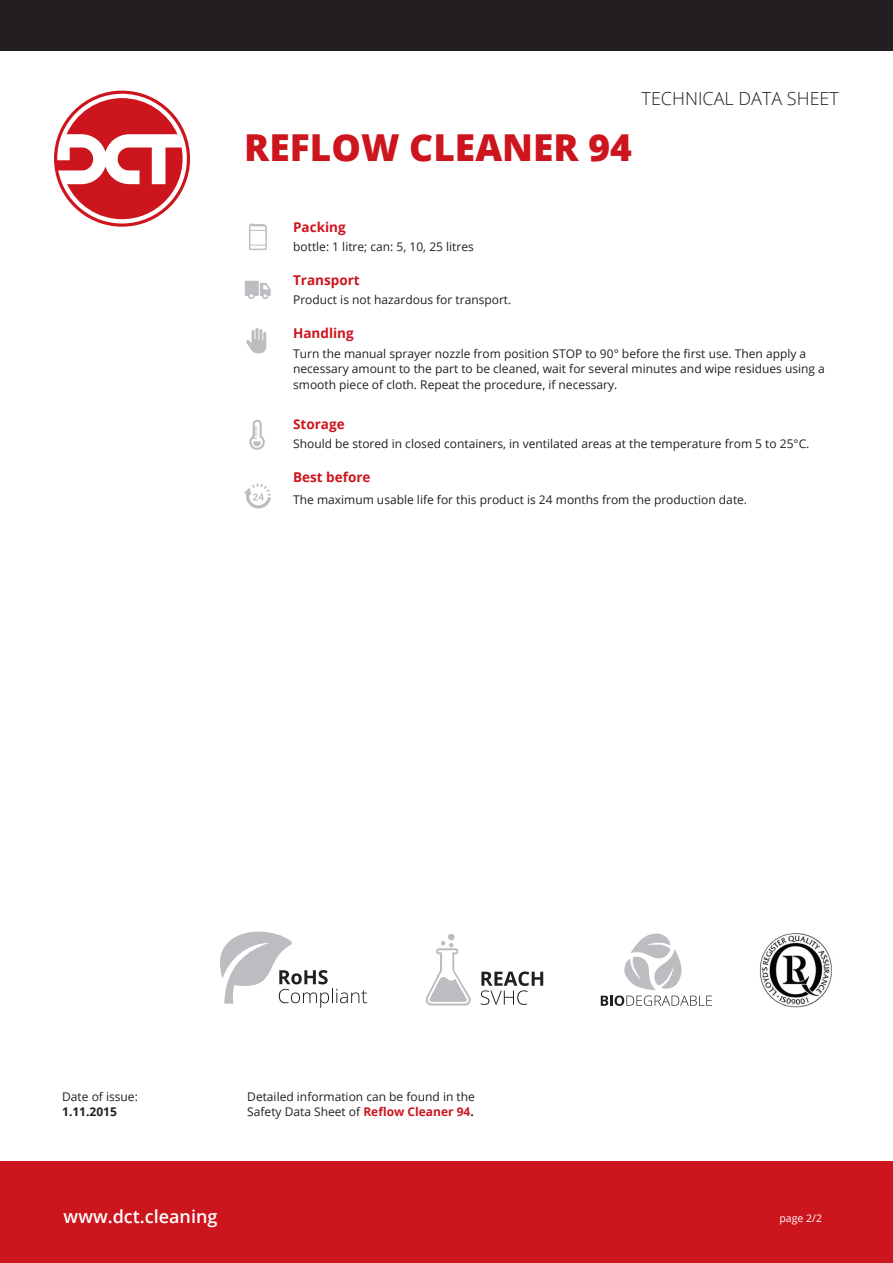
<style>
.page{position:relative;width:893px;height:1263px;background:#fff}
.page>*{position:absolute;margin:0;border:0;box-sizing:border-box;transform-origin:0 0}
.t1{font:800 37.2px "Open Sans";color:#cd151d}
.t2{font:300 18px "Open Sans";color:#231f20}
.t3{font:600 18px "Open Sans";color:#fff}
.t4{font:700 13.5px "Open Sans";color:#cd151d}
.t5{font:12px/15.8px "Open Sans";color:#231f20}
.t6{font:700 12px "Open Sans";color:#231f20}
.t7{font:10.5px "Open Sans";color:#fff}
.s1{font-weight:700;color:#cd151d}
.s2{font-weight:700}
</style>
<div class="page">
<div style="left:0;top:1162px;width:893px;height:101px;background:#cd151d"></div>
<div style="left:0;top:0;width:893px;height:50px;background:#231f20"></div>
<svg style="left:249px;top:420px;width:16px;height:30px"></svg>
<svg style="left:246px;top:328px;width:20px;height:25px"></svg>
<svg style="left:245px;top:281px;width:26px;height:18px"></svg>
<svg style="left:244px;top:483px;width:27px;height:26px"></svg>
<svg style="left:249px;top:223px;width:18px;height:27px"></svg>
<svg style="left:54px;top:91px;width:136px;height:136px"></svg>
<svg style="left:220px;top:932px;width:147px;height:76px"></svg>
<svg style="left:481px;top:971px;width:62px;height:34px"></svg>
<svg style="left:426px;top:934px;width:45px;height:71px"></svg>
<svg style="left:601px;top:933px;width:111px;height:73px"></svg>
<img style="left:759px;top:933px;width:73px;height:75px">
<h2 class="t2" style="left:642px;top:86px;width:199px">TECHNICAL DATA SHEET</h2>
<h1 class="t1" style="left:244px;top:119px;width:389px">REFLOW CLEANER 94</h1>
<p class="t4" style="left:293px;top:217px;width:54px">Packing</p>
<p class="t5" style="left:293px;top:238px;width:182px">bottle: 1 litre; can: 5, 10, 25 litres</p>
<p class="t4" style="left:293px;top:270px;width:68px">Transport</p>
<p class="t4" style="left:293px;top:324px;width:62px">Handling</p>
<p class="t5" style="left:293px;top:292px;width:220px">Product is not hazardous for transport.</p>
<p class="t5" style="left:293px;top:345px;width:533px">Turn the manual sprayer nozzle from position STOP to 90° before the first use. Then apply a necessary amount to the part to be cleaned, wait for several minutes and wipe residues using a smooth piece of cloth. Repeat the procedure, if necessary.</p>
<p class="t4" style="left:293px;top:415px;width:53px">Storage</p>
<p class="t4" style="left:293px;top:468px;width:79px">Best before</p>
<p class="t5" style="left:293px;top:436px;width:518px">Should be stored in closed containers, in ventilated areas at the temperature from 5 to 25°C.</p>
<p class="t5" style="left:293px;top:492px;width:455px">The maximum usable life for this product is 24 months from the production date.</p>
<p class="t5" style="left:62px;top:1089px;width:77px">Date of issue:</p>
<p class="t6" style="left:62px;top:1103px;width:56px">1.11.2015</p>
<p class="t5" style="left:247px;top:1089px;width:229px;line-height:14.4px">Detailed information can be found in the<br>Safety Data Sheet of <span class="s1">Reflow Cleaner 94</span><span class="s2">.</span></p>
<h2 class="t3" style="left:64px;top:1204px;width:155px">www.dct.cleaning</h2>
<p class="t7" style="left:779px;top:1210px;width:44px">page 2/2</p>
</div>
